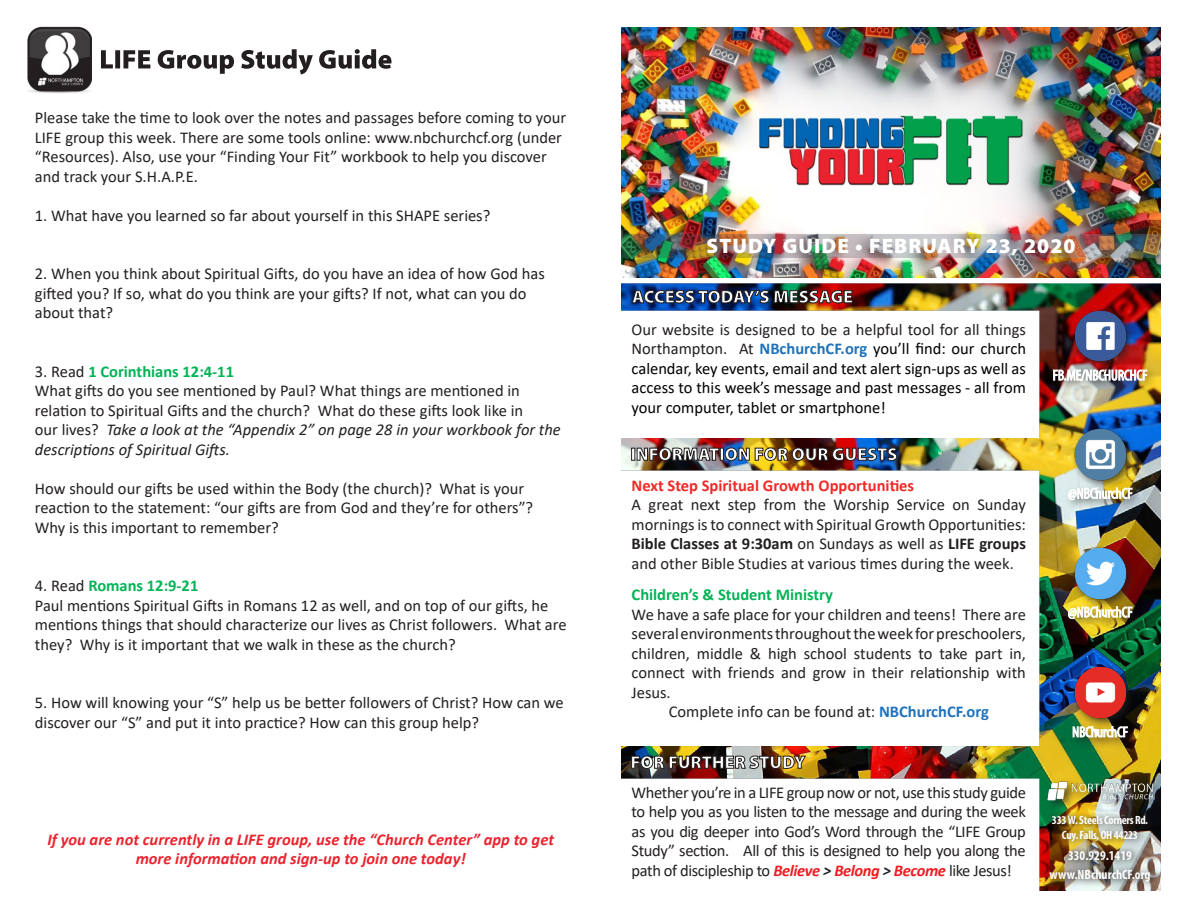
<style>
.page{position:relative;width:1188px;height:918px;background:#fff}
.page>*{position:absolute;margin:0;border:0;box-sizing:border-box;transform-origin:0 0}
.t1{font:900 21px "Myriad Pro";letter-spacing:.05em;color:#fff}
.t2{font:16.5px/19.5px "Calibri";color:#231f20}
.t3{font:16.5px/19.5px "Calibri";color:#000;text-align:justify}
.t4{font:italic 700 16.5px/19.5px "Calibri";color:#eb232e;text-align:center}
.t5{font:italic 16.5px/19.5px "Calibri";color:#231f20}
.t6{font:700 16.5px "Calibri";color:#04b356}
.t7{font:700 16.5px "Calibri";color:#f12a27}
.t8{font:700 condensed 13.5px "Myriad Pro";color:#fff}
.t9{font:700 condensed 12px "Myriad Pro";letter-spacing:-.025em;color:#fff}
.s1{font-weight:400;color:#231f20}
.s2{font-style:normal}
.s3{color:#231f20}
.s4{font-weight:700;color:#1f72ba}
.s5{font-weight:700}
.s6{font-weight:700;font-style:italic;color:#ee1d23}
.s7{font-weight:700;font-style:italic}
</style>
<div class="page">
<img style="left:621px;top:27px;width:540px;height:250px">
<img style="left:621px;top:234px;width:540px;height:24px">
<img style="left:621px;top:284px;width:540px;height:607px">
<svg style="left:631px;top:756px;width:175px;height:13px"></svg>
<img style="left:631px;top:432px;width:266px;height:29px">
<div style="left:1049px;top:306px;width:117px;height:452px;background:#231f20;opacity:.75"></div>
<img style="left:1073px;top:665px;width:54px;height:54px">
<svg style="left:1073px;top:726px;width:55px;height:12px"></svg>
<img style="left:1073px;top:309px;width:54px;height:50px">
<img style="left:1053px;top:359px;width:94px;height:24px">
<img style="left:1073px;top:428px;width:54px;height:54px">
<svg style="left:1068px;top:487px;width:64px;height:13px"></svg>
<img style="left:1073px;top:546px;width:54px;height:54px">
<svg style="left:1068px;top:606px;width:64px;height:13px"></svg>
<img style="left:1043px;top:809px;width:118px;height:82px">
<div style="left:1044px;top:778px;width:130px;height:43px;background:#231f20;opacity:.75"></div>
<img style="left:1046px;top:780px;width:108px;height:20px">
<img style="left:632px;top:274px;width:221px;height:29px">
<img style="left:27px;top:27px;width:65px;height:66px">
<svg style="left:101px;top:49px;width:290px;height:25px"></svg>
<p class="t2" style="left:35px;top:107px;width:533px">Please take the time to look over the notes and passages before coming to your</p>
<p class="t2" style="left:35px;top:127px;width:529px">LIFE group this week. There are some tools online: www.nbchurchcf.org (under “Resources). Also, use your “Finding Your Fit” workbook to help you discover and track your S.H.A.P.E.</p>
<p class="t2" style="left:35px;top:205px;width:457px">1. What have you learned so far about yourself in this SHAPE series?</p>
<p class="t2" style="left:35px;top:263px;width:511px">2. When you think about Spiritual Gifts, do you have an idea of how God has gifted you? If so, what do you think are your gifts? If not, what can you do about that?</p>
<p class="t6" style="left:35px;top:359px;width:201px"><span class="s1">3. Read</span> 1 Corinthians 12:4-11</p>
<p class="t2" style="left:35px;top:380px;width:490px">What gifts do you see mentioned by Paul? What things are mentioned in relation to Spiritual Gifts and the church? What do these gifts look like in</p>
<p class="t5" style="left:35px;top:419px;width:527px"><span class="s2">our lives?</span> Take a look at the “Appendix 2” on page 28 in your workbook for the descriptions of Spiritual Gifts.</p>
<p class="t2" style="left:35px;top:478px;width:500px">How should our gifts be used within the Body (the church)? What is your reaction to the statement: “our gifts are from God and they’re for others”?<br>Why is this important to remember?</p>
<p class="t6" style="left:35px;top:574px;width:165px"><span class="s1">4. Read</span> Romans 12:9-21</p>
<p class="t2" style="left:35px;top:595px;width:533px">Paul mentions Spiritual Gifts in Romans 12 as well, and on top of our gifts, he mentions things that should characterize our lives as Christ followers. What are they? Why is it important that we walk in these as the church?</p>
<p class="t2" style="left:35px;top:692px;width:530px">5. How will knowing your “S” help us be better followers of Christ? How can we</p>
<p class="t2" style="left:35px;top:712px;width:446px">discover our “S” and put it into practice? How can this group help?</p>
<p class="t4" style="left:47px;top:829px;width:508px">If you are not currently in a LIFE group, use the “Church Center” app to get more information and sign-up to join one today!</p>
<p class="t1" style="left:707px;top:234px;width:370px">STUDY GUIDE • FEBRUARY 23, 2020</p>
<p class="t3" style="left:632px;top:319px;width:396px"><span class="s3">Our website is designed to be a helpful tool for all things Northampton. At</span> <span class="s4">NBchurchCF.org</span> you’ll find: our church calendar, key events, email and text alert sign-ups as well as access to this week’s message and past messages - all from your computer, tablet or smartphone!</p>
<p class="t7" style="left:632px;top:474px;width:284px">Next Step Spiritual Growth Opportunities</p>
<p class="t2" style="left:632px;top:495px;width:396px;text-align:justify">A great next step from the Worship Service on Sunday mornings is to connect with Spiritual Growth Opportunities:<br><span class="s5">Bible Classes at 9:30am</span> on Sundays as well as <span class="s5">LIFE groups </span>and other Bible Studies at various times during the week.</p>
<p class="t6" style="left:632px;top:583px;width:203px">Children’s &amp; Student Ministry</p>
<p class="t2" style="left:632px;top:604px;width:396px;text-align:justify">We have a safe place for your children and teens! There are several environments throughout the week for preschoolers, children, middle &amp; high school students to take part in, connect with friends and grow in their relationship with Jesus.</p>
<p class="t2" style="left:669px;top:702px;width:322px">Complete info can be found at: <span class="s4">NBChurchCF.org</span></p>
<p class="t2" style="left:632px;top:782px;width:396px;text-align:justify">Whether you’re in a LIFE group now or not, use this study guide to help you as you listen to the message and during the week as you dig deeper into God’s Word through the “LIFE Group Study” section. All of this is designed to help you along the path of discipleship to <span class="s6">Believe</span> <span class="s7">&gt;</span> <span class="s6">Belong</span> <span class="s7">&gt;</span> <span class="s6">Become</span> like Jesus!</p>
<p class="t9" style="left:1052px;top:812px;width:98px">333 W. Steels Corners Rd.</p>
<p class="t9" style="left:1062px;top:827px;width:78px">Cuy. Falls, OH 44223</p>
<p class="t8" style="left:1068px;top:847px;width:65px">330.929.1419</p>
<p class="t8" style="left:1049px;top:866px;width:103px">www.NBchurchCF.org</p>
</div>
